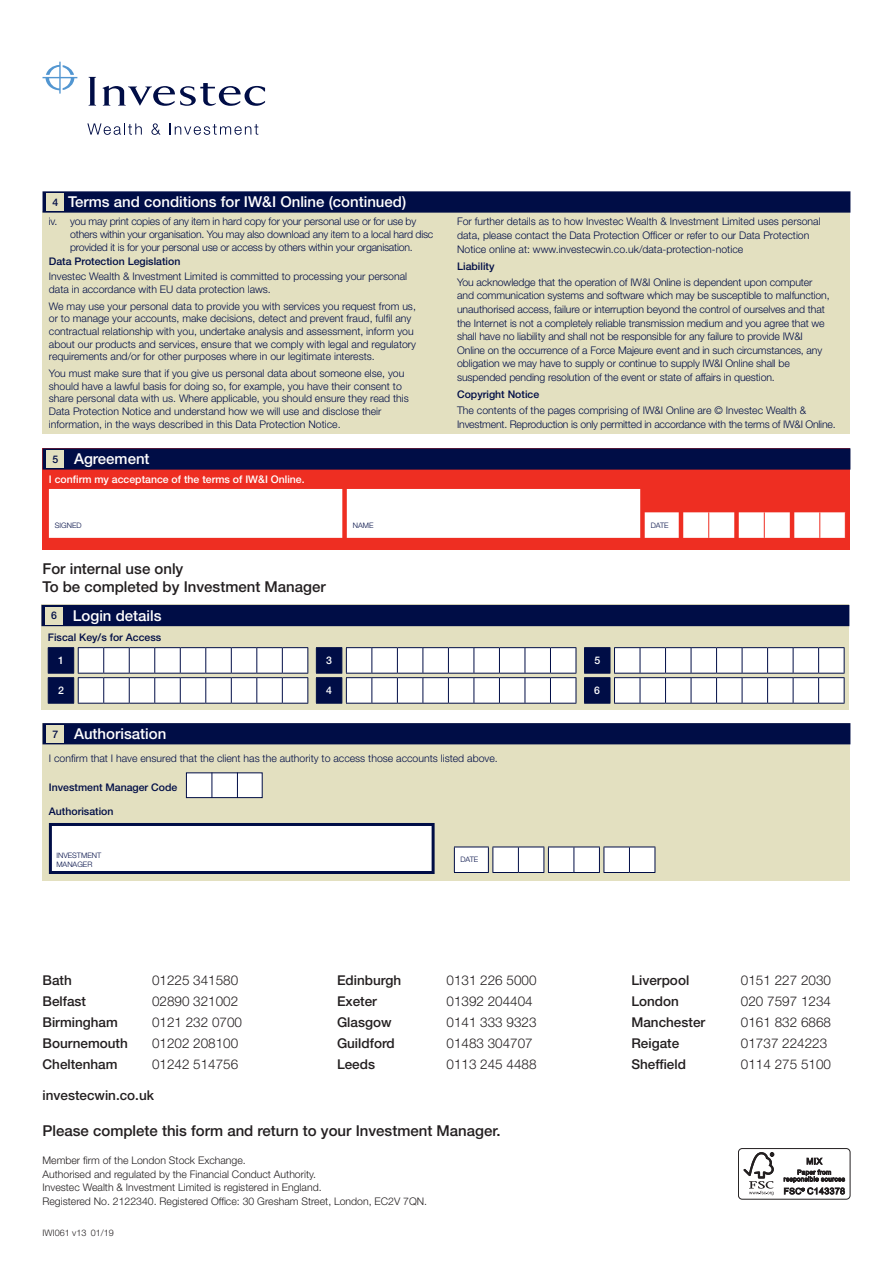
<style>
.page{position:relative;width:893px;height:1263px;background:#fff}
.page>*{position:absolute;margin:0;border:0;box-sizing:border-box;transform-origin:0 0}
.t1{font:500 15px/18px "Helvetica Neue LT Std";color:#231f20}
.t2{font:500 15px "Helvetica Neue LT Std";color:#fff}
.t3{font:300 13.5px "Helvetica Neue LT Std";color:#231f20}
.t4{font:500 13.5px "Helvetica Neue LT Std";color:#231f20}
.t5{font:300 10.5px/12.6px "Helvetica Neue LT Std";color:#000d46}
.t6{font:300 10.5px/12.6px "Helvetica Neue LT Std";letter-spacing:-.02em;color:#000d46}
.t7{font:300 10.5px/13.5px "Helvetica Neue LT Std";color:#231f20}
.t8{font:500 10.5px "Helvetica Neue LT Std";color:#000d46}
.t9{font:500 10.5px "Helvetica Neue LT Std";color:#fff}
.t10{font:300 9px "Helvetica Neue LT Std";color:#231f20}
.t11{font:300 7.5px/8.2px "Helvetica Neue LT Std";color:#000d46}
.s1{font-size:10.5px;color:#000d46}
</style>
<div class="page">
<svg style="left:89px;top:77px;width:176px;height:29px"></svg>
<svg style="left:43px;top:62px;width:34px;height:32px"></svg>
<svg style="left:87px;top:123px;width:55px;height:12px"></svg>
<svg style="left:151px;top:123px;width:10px;height:12px"></svg>
<svg style="left:170px;top:123px;width:88px;height:12px"></svg>
<div style="left:738px;top:1148px;width:112px;height:51px;border:1px solid #231f20;border-radius:4px"></div>
<svg style="left:743px;top:1152px;width:31px;height:43px"></svg>
<svg style="left:784px;top:1157px;width:61px;height:37px"></svg>
<div style="left:41px;top:605px;width:808px;height:105px;background:#e3e0c0"></div>
<div style="left:41px;top:605px;width:808px;height:21px;background:#000d46"></div>
<div style="left:46px;top:607px;width:17px;height:17px;background:#e3e0c0"></div>
<svg style="left:48px;top:647px;width:797px;height:57px;background:#ccced6"></svg>
<div style="left:43px;top:723px;width:807px;height:157px;background:#e3e0c0"></div>
<div style="left:43px;top:723px;width:807px;height:21px;background:#000d46"></div>
<div style="left:47px;top:725px;width:17px;height:17px;background:#e3e0c0"></div>
<div style="left:186px;top:772px;width:77px;height:26px;background:#fff;border:1px solid #000d46"></div>
<svg style="left:212px;top:772px;width:1px;height:26px"></svg>
<svg style="left:237px;top:772px;width:1px;height:26px"></svg>
<svg style="left:52px;top:826px;width:604px;height:47px"></svg>
<hr style="left:49px;top:823px;width:386px;height:3px;background:#000d46">
<hr style="left:49px;top:826px;width:3px;height:21px;background:#000d46">
<hr style="left:432px;top:826px;width:3px;height:21px;background:#000d46">
<hr style="left:49px;top:847px;width:3px;height:24px;background:#000d46">
<hr style="left:432px;top:847px;width:3px;height:24px;background:#000d46">
<hr style="left:49px;top:871px;width:386px;height:3px;background:#000d46">
<div style="left:43px;top:448px;width:807px;height:102px;background:#ee2e22"></div>
<svg style="left:43px;top:448px;width:807px;height:22px;background:#080e44"></svg>
<div style="left:47px;top:450px;width:17px;height:17px;background:#e3e0c0"></div>
<svg style="left:49px;top:489px;width:797px;height:49px;background:#fce0de"></svg>
<div style="left:43px;top:212px;width:807px;height:222px;background:#e3e0c0"></div>
<svg style="left:43px;top:191px;width:807px;height:22px;background:#08144b"></svg>
<div style="left:47px;top:193px;width:17px;height:17px;background:#e3e0c0"></div>
<h1 class="t2" style="left:52px;top:193px;width:355px"><span class="s1">4</span> Terms and conditions for IW&amp;I Online (continued)</h1>
<p class="t6" style="left:70px;top:215px;width:365px;text-indent:-21px">iv. you may print copies of any item in hard copy for your personal use or for use by others within your organisation. You may also download any item to a local hard disc provided it is for your personal use or access by others within your organisation.</p>
<p class="t8" style="left:49px;top:255px;width:133px">Data Protection Legislation</p>
<p class="t5" style="left:49px;top:270px;width:360px">Investec Wealth &amp; Investment Limited is committed to processing your personal data in accordance with EU data protection laws.</p>
<p class="t5" style="left:49px;top:299px;width:369px">We may use your personal data to provide you with services you request from us, or to manage your accounts, make decisions, detect and prevent fraud, fulfil any contractual relationship with you, undertake analysis and assessment, inform you about our products and services, ensure that we comply with legal and regulatory requirements and/or for other purposes where in our legitimate interests.</p>
<p class="t5" style="left:49px;top:367px;width:362px">You must make sure that if you give us personal data about someone else, you should have a lawful basis for doing so, for example, you have their consent to share personal data with us. Where applicable, you should ensure they read this Data Protection Notice and understand how we will use and disclose their information, in the ways described in this Data Protection Notice.</p>
<p class="t5" style="left:457px;top:215px;width:365px;line-height:13.5px">For further details as to how Investec Wealth &amp; Investment Limited uses personal data, please contact the Data Protection Officer or refer to our Data Protection<br>Notice online at: www.investecwin.co.uk/data-protection-notice</p>
<p class="t8" style="left:457px;top:260px;width:39px">Liability</p>
<p class="t5" style="left:457px;top:275px;width:374px;line-height:13.5px">You acknowledge that the operation of IW&amp;I Online is dependent upon computer and communication systems and software which may be susceptible to malfunction, unauthorised access, failure or interruption beyond the control of ourselves and that the Internet is not a completely reliable transmission medium and you agree that we shall have no liability and shall not be responsible for any failure to provide IW&amp;I Online on the occurrence of a Force Majeure event and in such circumstances, any obligation we may have to supply or continue to supply IW&amp;I Online shall be suspended pending resolution of the event or state of affairs in question.</p>
<p class="t8" style="left:457px;top:388px;width:84px">Copyright Notice</p>
<p class="t6" style="left:457px;top:403px;width:380px;line-height:13.5px">The contents of the pages comprising of IW&amp;I Online are © Investec Wealth &amp;<br>Investment. Reproduction is only permitted in accordance with the terms of IW&amp;I Online.</p>
<h1 class="t2" style="left:52px;top:450px;width:99px"><span class="s1">5</span> Agreement</h1>
<p class="t9" style="left:49px;top:473px;width:257px">I confirm my acceptance of the terms of IW&amp;I Online.</p>
<p class="t11" style="left:55px;top:521px;width:28px">SIGNED</p>
<p class="t11" style="left:353px;top:521px;width:22px">NAME</p>
<p class="t11" style="left:651px;top:521px;width:19px">DATE</p>
<h1 class="t1" style="left:43px;top:560px;width:285px">For internal use only<br>To be completed by Investment Manager</h1>
<h1 class="t2" style="left:51px;top:607px;width:112px"><span class="s1">6</span> Login details</h1>
<p class="t8" style="left:48px;top:631px;width:115px">Fiscal Key/s for Access</p>
<p class="t9" style="left:58px;top:654px;width:7px">1</p>
<p class="t9" style="left:326px;top:654px;width:7px">3</p>
<p class="t9" style="left:594px;top:654px;width:7px">5</p>
<p class="t9" style="left:58px;top:684px;width:7px">2</p>
<p class="t9" style="left:326px;top:684px;width:7px">4</p>
<p class="t9" style="left:594px;top:684px;width:7px">6</p>
<h1 class="t2" style="left:52px;top:725px;width:115px"><span class="s1">7</span> Authorisation</h1>
<p class="t5" style="left:49px;top:751px;width:450px">I confirm that I have ensured that the client has the authority to access those accounts listed above.</p>
<p class="t8" style="left:49px;top:781px;width:130px">Investment Manager Code</p>
<p class="t8" style="left:49px;top:805px;width:66px">Authorisation</p>
<p class="t11" style="left:56px;top:851px;width:46px">INVESTMENT<br>MANAGER</p>
<p class="t11" style="left:460px;top:855px;width:19px">DATE</p>
<p class="t4" style="left:43px;top:972px;width:31px">Bath</p>
<p class="t3" style="left:152px;top:972px;width:88px">01225 341580</p>
<p class="t4" style="left:337px;top:972px;width:66px">Edinburgh</p>
<p class="t3" style="left:446px;top:972px;width:92px">0131 226 5000</p>
<p class="t4" style="left:631px;top:972px;width:59px">Liverpool</p>
<p class="t3" style="left:741px;top:972px;width:92px">0151 227 2030</p>
<p class="t4" style="left:43px;top:993px;width:45px">Belfast</p>
<p class="t3" style="left:152px;top:993px;width:88px">02890 321002</p>
<p class="t4" style="left:337px;top:993px;width:42px">Exeter</p>
<p class="t3" style="left:446px;top:993px;width:88px">01392 204404</p>
<p class="t4" style="left:631px;top:993px;width:49px">London</p>
<p class="t3" style="left:741px;top:993px;width:92px">020 7597 1234</p>
<p class="t4" style="left:43px;top:1014px;width:77px">Birmingham</p>
<p class="t3" style="left:152px;top:1014px;width:92px">0121 232 0700</p>
<p class="t4" style="left:337px;top:1014px;width:56px">Glasgow</p>
<p class="t3" style="left:446px;top:1014px;width:92px">0141 333 9323</p>
<p class="t4" style="left:631px;top:1014px;width:75px">Manchester</p>
<p class="t3" style="left:741px;top:1014px;width:92px">0161 832 6868</p>
<p class="t4" style="left:43px;top:1035px;width:87px">Bournemouth</p>
<p class="t3" style="left:152px;top:1035px;width:88px">01202 208100</p>
<p class="t4" style="left:337px;top:1035px;width:59px">Guildford</p>
<p class="t3" style="left:446px;top:1035px;width:88px">01483 304707</p>
<p class="t4" style="left:631px;top:1035px;width:49px">Reigate</p>
<p class="t3" style="left:741px;top:1035px;width:88px">01737 224223</p>
<p class="t4" style="left:43px;top:1056px;width:77px">Cheltenham</p>
<p class="t3" style="left:152px;top:1056px;width:88px">01242 514756</p>
<p class="t4" style="left:337px;top:1056px;width:40px">Leeds</p>
<p class="t3" style="left:446px;top:1056px;width:92px">0113 245 4488</p>
<p class="t4" style="left:631px;top:1056px;width:56px">Sheffield</p>
<p class="t3" style="left:741px;top:1056px;width:92px">0114 275 5100</p>
<p class="t4" style="left:43px;top:1087px;width:113px">investecwin.co.uk</p>
<h1 class="t1" style="left:43px;top:1122px;width:459px">Please complete this form and return to your Investment Manager.</h1>
<p class="t7" style="left:43px;top:1153px;width:386px">Member firm of the London Stock Exchange.<br>Authorised and regulated by the Financial Conduct Authority.<br>Investec Wealth &amp; Investment Limited is registered in England.<br>Registered No. 2122340. Registered Office: 30 Gresham Street, London, EC2V 7QN.</p>
<p class="t10" style="left:43px;top:1227px;width:73px">IWI061 v13 01/19</p>
</div>
